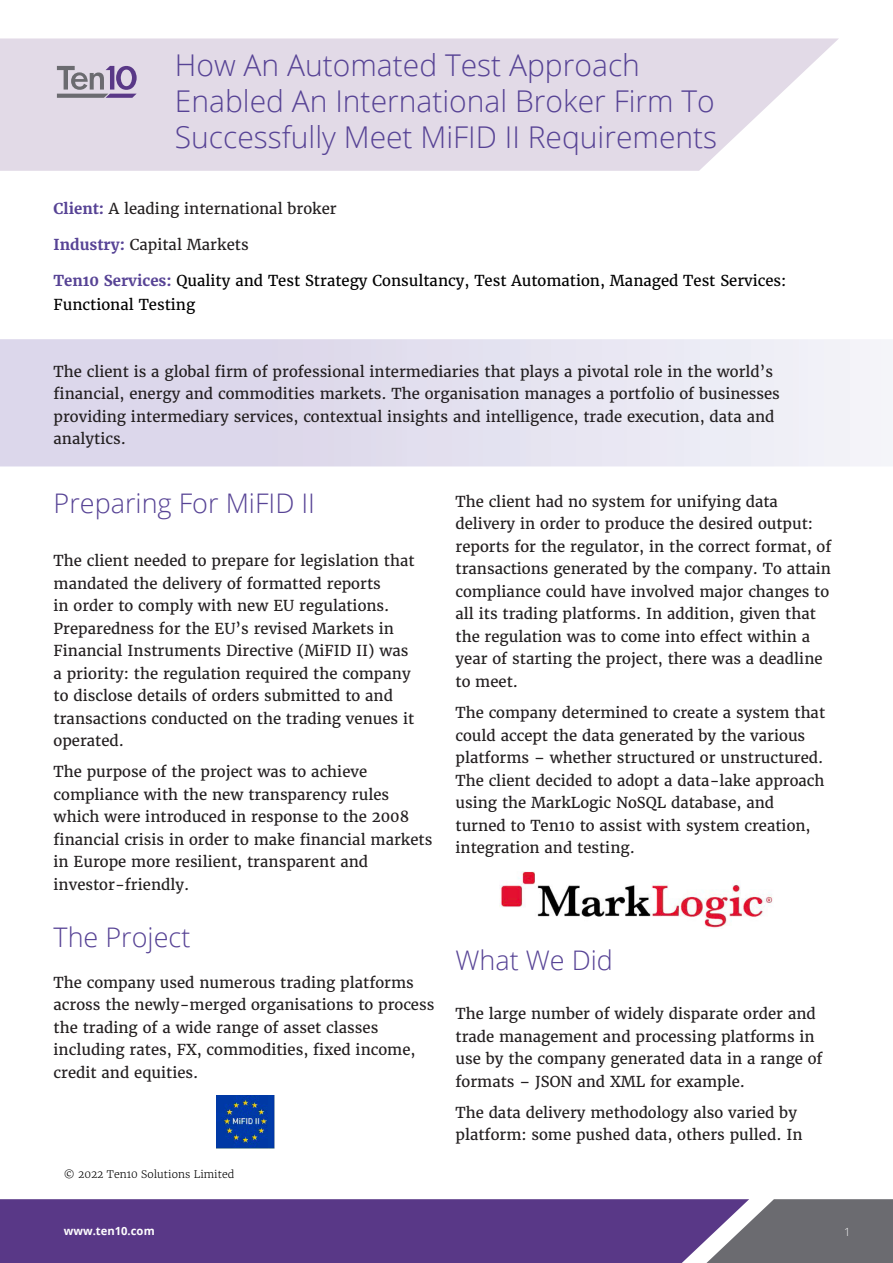
<style>
.page{position:relative;width:893px;height:1263px;background:#fff}
.page>*{position:absolute;margin:0;border:0;box-sizing:border-box;transform-origin:0 0}
.t1{font:300 30px/36px "Open Sans";color:#574395}
.t2{font:300 27px "Open Sans";color:#574395}
.t3{font:15px/22.5px "Merriweather";color:#231f20}
.t4{font:15px/24px "Merriweather";color:#000}
.t5{font:700 11.25px "Open Sans";color:#fff}
.t6{font:300 11.25px "Open Sans";color:#fff}
.t7{font:300 10.5px "Merriweather";color:#000}
.s1{font-weight:700;color:#574395}
</style>
<div class="page">
<svg style="left:0;top:38px;width:839px;height:133px;background:#e4dde9"></svg>
<svg style="left:57px;top:66px;width:80px;height:32px;background:#a99eb5"></svg>
<div style="left:0;top:1199px;width:706px;height:64px;background:#593887"></div>
<svg style="left:706px;top:1199px;width:187px;height:64px;background:#7a7781"></svg>
<div style="left:0;top:339px;width:893px;height:127px;background:linear-gradient(to right,#d7d1e8,#f1f2f8)"></div>
<img style="left:217px;top:1096px;width:58px;height:52px">
<img style="left:500px;top:872px;width:273px;height:56px">
<p class="t1" style="left:175px;top:46px;width:544px">How An Automated Test Approach<br>Enabled An International Broker Firm To<br>Successfully Meet MiFID II Requirements</p>
<p class="t3" style="left:54px;top:198px;width:285px"><span class="s1">Client:</span> A leading international broker</p>
<p class="t3" style="left:54px;top:234px;width:197px"><span class="s1">Industry:</span> Capital Markets</p>
<p class="t4" style="left:54px;top:269px;width:734px"><span class="s1">Ten10 Services:</span> Quality and Test Strategy Consultancy, Test Automation, Managed Test Services:<br>Functional Testing</p>
<p class="t3" style="left:54px;top:360px;width:728px">The client is a global firm of professional intermediaries that plays a pivotal role in the world’s financial, energy and commodities markets. The organisation manages a portfolio of businesses providing intermediary services, contextual insights and intelligence, trade execution, data and analytics.</p>
<p class="t2" style="left:54px;top:485px;width:263px">Preparing For MiFID II</p>
<p class="t3" style="left:54px;top:549px;width:363px">The client needed to prepare for legislation that mandated the delivery of formatted reports<br>in order to comply with new EU regulations.<br>Preparedness for the EU’s revised Markets in Financial Instruments Directive (MiFID II) was a priority: the regulation required the company to disclose details of orders submitted to and transactions conducted on the trading venues it operated.</p>
<p class="t3" style="left:54px;top:760px;width:380px">The purpose of the project was to achieve compliance with the new transparency rules which were introduced in response to the 2008 financial crisis in order to make financial markets in Europe more resilient, transparent and investor-friendly.</p>
<p class="t2" style="left:54px;top:918px;width:138px">The Project</p>
<p class="t3" style="left:54px;top:971px;width:382px">The company used numerous trading platforms across the newly-merged organisations to process the trading of a wide range of asset classes including rates, FX, commodities, fixed income, credit and equities.</p>
<p class="t7" style="left:64px;top:1168px;width:172px">© 2022 Ten10 Solutions Limited</p>
<p class="t3" style="left:455px;top:490px;width:377px">The client had no system for unifying data delivery in order to produce the desired output: reports for the regulator, in the correct format, of transactions generated by the company. To attain compliance could have involved major changes to all its trading platforms. In addition, given that the regulation was to come into effect within a year of starting the project, there was a deadline to meet.</p>
<p class="t3" style="left:455px;top:701px;width:371px">The company determined to create a system that could accept the data generated by the various platforms – whether structured or unstructured.<br>The client decided to adopt a data-lake approach using the MarkLogic NoSQL database, and turned to Ten10 to assist with system creation, integration and testing.</p>
<p class="t2" style="left:455px;top:941px;width:159px">What We Did</p>
<p class="t3" style="left:455px;top:1002px;width:369px">The large number of widely disparate order and trade management and processing platforms in use by the company generated data in a range of formats – JSON and XML for example.</p>
<p class="t3" style="left:455px;top:1101px;width:349px">The data delivery methodology also varied by platform: some pushed data, others pulled. In</p>
<p class="t5" style="left:64px;top:1223px;width:92px">www.ten10.com</p>
<p class="t6" style="left:844px;top:1224px;width:8px">1</p>
</div>
